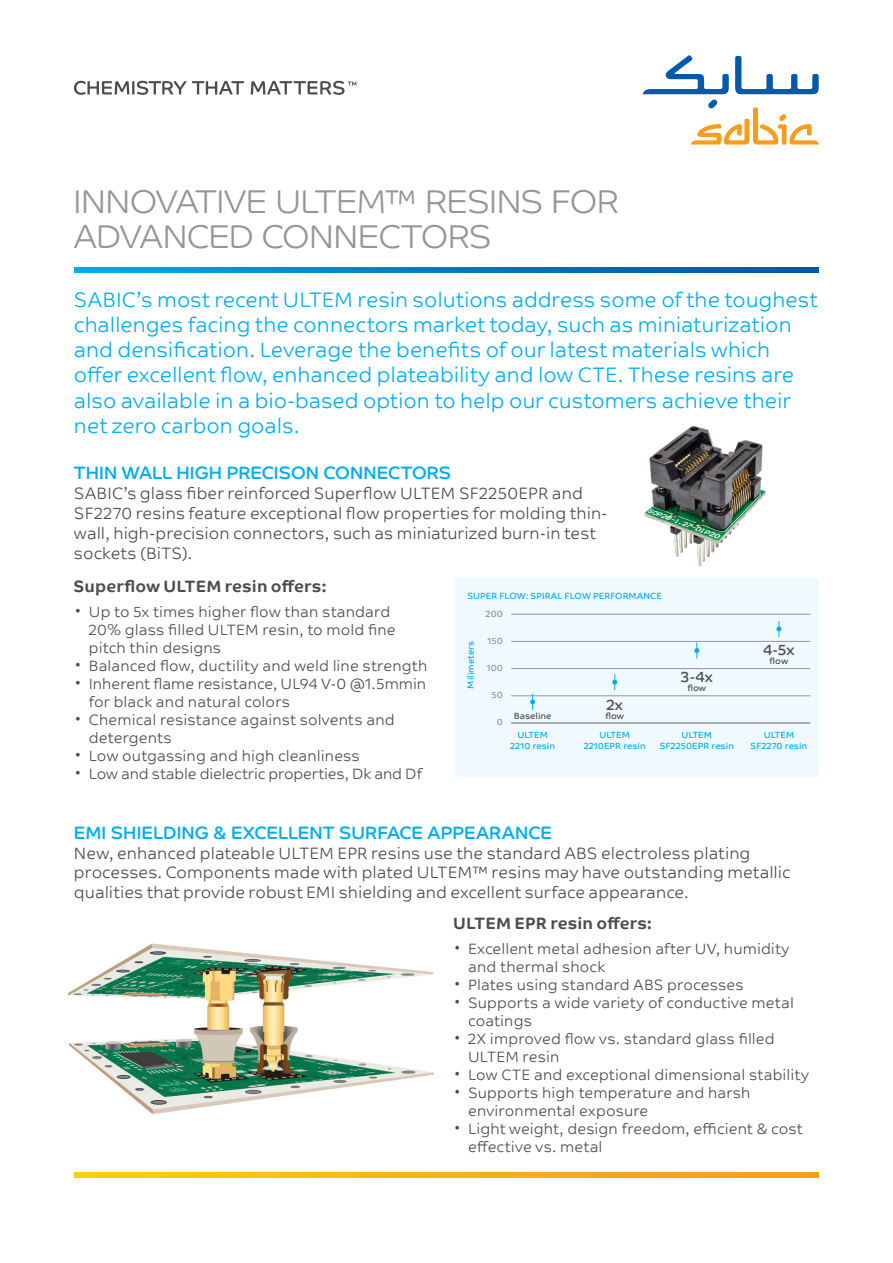
<style>
.page{position:relative;width:893px;height:1263px;background:#fff}
.page>*{position:absolute;margin:0;border:0;box-sizing:border-box;transform-origin:0 0}
.t1{font:300 33px/34.5px "SABIC Typeface Headline";color:#939598}
.t2{font:300 21px/25.2px "SABIC Typeface Text";color:#00aeef}
.t3{font:18px "SABIC Typeface Headline";letter-spacing:.005em;color:#00aeef}
.t4{font:300 16.5px/19.8px "SABIC Typeface Text";letter-spacing:.005em;color:#4b4c4d}
.t5{font:700 16.5px "SABIC Typeface Text";letter-spacing:.005em;color:#4b4c4d}
.t6{font:300 15px "SABIC Typeface Text";letter-spacing:.01em;color:#4b4c4d}
.t7{font:300 15px "SABIC Typeface Text";letter-spacing:-.01em;color:#4b4c4d}
.t8{font:15px "SABIC Typeface Text";color:#4b4c4d}
.t9{font:9px/10.8px "SABIC Typeface Text";color:#00aeef;text-align:center}
.t10{font:9px "SABIC Typeface Text";color:#4b4c4d}
.t11{font:9px "SABIC Typeface Text";color:#939598}
.s1{font-size:30px}
</style>
<div class="page">
<svg style="left:643px;top:55px;width:176px;height:90px"></svg>
<svg style="left:74px;top:81px;width:170px;height:14px"></svg>
<svg style="left:251px;top:81px;width:106px;height:14px"></svg>
<svg style="left:75px;top:1172px;width:744px;height:6px;background:#fab215"></svg>
<img style="left:68px;top:943px;width:366px;height:172px">
<svg style="left:74px;top:267px;width:745px;height:6px;background:#007cc5"></svg>
<div style="left:455px;top:578px;width:364px;height:199px;background:#f0f9fd"></div>
<hr style="left:511px;top:722px;width:299px;height:2px;background:#939598">
<hr style="left:511px;top:695px;width:299px;height:1px;background:#939598">
<hr style="left:511px;top:668px;width:299px;height:1px;background:#939598">
<hr style="left:511px;top:641px;width:299px;height:1px;background:#939598">
<hr style="left:511px;top:614px;width:299px;height:1px;background:#939598">
<svg style="left:530px;top:694px;width:5px;height:16px"></svg>
<svg style="left:612px;top:674px;width:5px;height:16px"></svg>
<svg style="left:694px;top:642px;width:5px;height:17px"></svg>
<svg style="left:776px;top:621px;width:5px;height:16px"></svg>
<img style="left:644px;top:425px;width:122px;height:142px">
<h1 class="t1" style="left:74px;top:185px;width:546px">INNOVATIVE ULTEM™ RESINS FOR<br>ADVANCED CONNECTORS</h1>
<p class="t2" style="left:74px;top:285px;width:745px">SABIC’s most recent ULTEM resin solutions address some of the toughest challenges facing the connectors market today, such as miniaturization and densification. Leverage the benefits of our latest materials which offer excellent flow, enhanced plateability and low CTE. These resins are also available in a bio-based option to help our customers achieve their net zero carbon goals.</p>
<p class="t3" style="left:74px;top:456px;width:379px">THIN WALL HIGH PRECISON CONNECTORS</p>
<p class="t4" style="left:74px;top:482px;width:535px">SABIC’s glass fiber reinforced Superflow ULTEM SF2250EPR and SF2270 resins feature exceptional flow properties for molding thin&shy;wall, high-precision connectors, such as miniaturized burn-in test sockets (BiTS).</p>
<p class="t5" style="left:74px;top:570px;width:254px">Superflow ULTEM resin offers:</p>
<p class="t6" style="left:74px;top:597px;width:318px"><span class="s1">·</span> Up to 5x times higher flow than standard</p>
<p class="t6" style="left:89px;top:615px;width:308px">20% glass filled ULTEM resin, to mold fine</p>
<p class="t6" style="left:89px;top:633px;width:134px">pitch thin designs</p>
<p class="t6" style="left:74px;top:651px;width:355px"><span class="s1">·</span> Balanced flow, ductility and weld line strength</p>
<p class="t6" style="left:74px;top:669px;width:354px"><span class="s1">·</span> Inherent flame resistance, UL94 V-0 @1.5mmin</p>
<p class="t6" style="left:89px;top:687px;width:203px">for black and natural colors</p>
<p class="t6" style="left:74px;top:705px;width:322px"><span class="s1">·</span> Chemical resistance against solvents and</p>
<p class="t6" style="left:89px;top:723px;width:84px">detergents</p>
<p class="t6" style="left:74px;top:741px;width:287px"><span class="s1">·</span> Low outgassing and high cleanliness</p>
<p class="t7" style="left:74px;top:759px;width:349px"><span class="s1">·</span> Low and stable dielectric properties, Dk and Df</p>
<p class="t9" style="left:467px;top:590px;width:196px">SUPER FLOW: SPIRAL FLOW PERFORMANCE</p>
<p class="t11" style="left:486px;top:608px;width:19px">200</p>
<p class="t11" style="left:487px;top:635px;width:17px">150</p>
<p class="t11" style="left:487px;top:662px;width:18px">100</p>
<p class="t11" style="left:491px;top:689px;width:13px">50</p>
<p class="t11" style="left:497px;top:716px;width:8px">0</p>
<p class="t9" style="left:465px;top:688px;width:49px;rotate:-90deg">Milimeters</p>
<p class="t8" style="left:763px;top:641px;width:33px">4-5x</p>
<p class="t10" style="left:769px;top:655px;width:20px">flow</p>
<p class="t8" style="left:681px;top:668px;width:34px">3-4x</p>
<p class="t10" style="left:687px;top:683px;width:20px">flow</p>
<p class="t8" style="left:606px;top:696px;width:18px">2x</p>
<p class="t10" style="left:605px;top:710px;width:20px">flow</p>
<p class="t10" style="left:514px;top:710px;width:39px">Baseline</p>
<p class="t9" style="left:584px;top:730px;width:64px">ULTEM<br>2210EPR resin</p>
<p class="t9" style="left:660px;top:730px;width:76px">ULTEM<br>SF2250EPR resin</p>
<p class="t9" style="left:750px;top:730px;width:58px">ULTEM<br>SF2270 resin</p>
<p class="t9" style="left:510px;top:730px;width:46px">ULTEM<br>2210 resin</p>
<p class="t3" style="left:74px;top:815px;width:479px">EMI SHIELDING &amp; EXCELLENT SURFACE APPEARANCE</p>
<p class="t4" style="left:74px;top:842px;width:718px">New, enhanced plateable ULTEM EPR resins use the standard ABS electroless plating processes. Components made with plated ULTEM™ resins may have outstanding metallic qualities that provide robust EMI shielding and excellent surface appearance.</p>
<p class="t5" style="left:453px;top:908px;width:200px">ULTEM EPR resin offers:</p>
<p class="t6" style="left:453px;top:934px;width:338px"><span class="s1">·</span> Excellent metal adhesion after UV, humidity</p>
<p class="t6" style="left:468px;top:952px;width:139px">and thermal shock</p>
<p class="t6" style="left:453px;top:970px;width:292px"><span class="s1">·</span> Plates using standard ABS processes</p>
<p class="t6" style="left:453px;top:988px;width:342px"><span class="s1">·</span> Supports a wide variety of conductive metal</p>
<p class="t6" style="left:468px;top:1006px;width:65px">coatings</p>
<p class="t6" style="left:453px;top:1024px;width:323px"><span class="s1">·</span> 2X improved flow vs. standard glass filled</p>
<p class="t6" style="left:468px;top:1042px;width:93px">ULTEM resin</p>
<p class="t6" style="left:453px;top:1060px;width:357px"><span class="s1">·</span> Low CTE and exceptional dimensional stability</p>
<p class="t6" style="left:453px;top:1078px;width:299px"><span class="s1">·</span> Supports high temperature and harsh</p>
<p class="t6" style="left:468px;top:1096px;width:182px">environmental exposure</p>
<p class="t6" style="left:453px;top:1114px;width:351px"><span class="s1">·</span> Light weight, design freedom, efficient &amp; cost</p>
<p class="t6" style="left:468px;top:1132px;width:136px">effective vs. metal</p>
</div>
